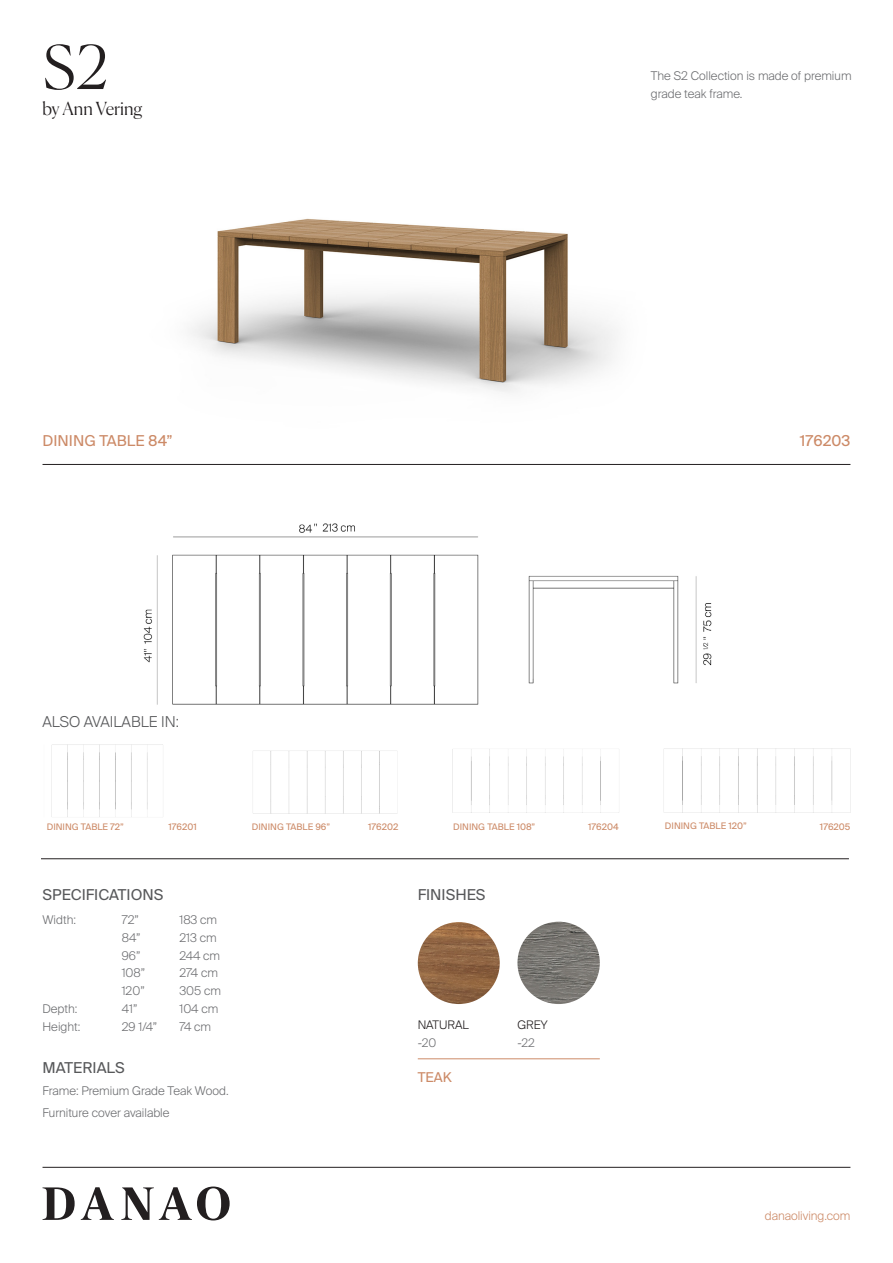
<style>
.page{position:relative;width:893px;height:1263px;background:#fff}
.page>*{position:absolute;margin:0;border:0;box-sizing:border-box;transform-origin:0 0}
.t1{font:300 60px "Canela";color:#231f20}
.t2{font:300 18px "Canela";color:#231f20}
.t3{font:15px "Suisse Intl";color:#57585a}
.t4{font:15px "Suisse Intl";color:#cc8a67}
.t5{font:300 15px "Suisse Intl";color:#57585a}
.t6{font:13.5px "Suisse Intl";color:#cc8a67}
.t7{font:300 12px/18px "Suisse Intl";color:#6c6d70}
.t8{font:300 12px "Suisse Intl";color:#cc8a67}
.t9{font:300 11.85px "Suisse Intl";color:#231f20}
.t10{font:300 11.85px "Suisse Intl";color:#6c6d70}
.t11{font:9px "Suisse Intl";color:#cc8a67}
</style>
<div class="page">
<svg style="left:43px;top:1187px;width:32px;height:33px"></svg>
<svg style="left:81px;top:1187px;width:33px;height:33px"></svg>
<svg style="left:121px;top:1186px;width:109px;height:34px"></svg>
<hr style="left:43px;top:1167px;width:807px;height:1px;background:#231f20">
<hr style="left:43px;top:464px;width:807px;height:1px;background:#231f20">
<hr style="left:41px;top:858px;width:808px;height:1px;background:#231f20">
<img style="left:143px;top:523px;width:569px;height:182px">
<img style="left:190px;top:218px;width:426px;height:175px">
<img style="left:452px;top:749px;width:167px;height:64px">
<img style="left:253px;top:750px;width:145px;height:64px">
<img style="left:663px;top:748px;width:188px;height:65px">
<img style="left:418px;top:922px;width:82px;height:82px;border-radius:41px">
<img style="left:517px;top:922px;width:83px;height:82px;border-radius:41px">
<hr style="left:418px;top:1058px;width:182px;height:1px;background:#cc8a67">
<h1 class="t1" style="left:43px;top:20px;width:66px">S2</h1>
<h2 class="t2" style="left:43px;top:94px;width:101px">by Ann Vering</h2>
<p class="t7" style="left:651px;top:66px;width:202px">The S2 Collection is made of premium grade teak frame.</p>
<p class="t4" style="left:43px;top:432px;width:132px">DINING TABLE 84”</p>
<p class="t4" style="left:800px;top:432px;width:52px">176203</p>
<p class="t5" style="left:43px;top:713px;width:138px">ALSO AVAILABLE IN:</p>
<p class="t11" style="left:47px;top:821px;width:79px">DINING TABLE 72”</p>
<p class="t11" style="left:252px;top:821px;width:80px">DINING TABLE 96”</p>
<p class="t11" style="left:453px;top:821px;width:84px">DINING TABLE 108”</p>
<p class="t11" style="left:665px;top:820px;width:83px">DINING TABLE 120”</p>
<p class="t11" style="left:168px;top:821px;width:30px">176201</p>
<p class="t11" style="left:368px;top:821px;width:32px">176202</p>
<p class="t11" style="left:588px;top:821px;width:32px">176204</p>
<p class="t11" style="left:820px;top:821px;width:32px">176205</p>
<p class="t3" style="left:43px;top:886px;width:122px">SPECIFICATIONS</p>
<p class="t7" style="left:43px;top:911px;width:35px">Width:</p>
<p class="t7" style="left:122px;top:911px;width:19px">72”</p>
<p class="t7" style="left:179px;top:911px;width:39px">183 cm</p>
<p class="t7" style="left:122px;top:928px;width:20px">84”</p>
<p class="t7" style="left:179px;top:928px;width:39px">213 cm</p>
<p class="t7" style="left:122px;top:946px;width:20px">96”</p>
<p class="t7" style="left:179px;top:946px;width:42px">244 cm</p>
<p class="t7" style="left:122px;top:964px;width:25px">108”</p>
<p class="t7" style="left:179px;top:964px;width:40px">274 cm</p>
<p class="t7" style="left:122px;top:982px;width:25px">120”</p>
<p class="t7" style="left:179px;top:982px;width:43px">305 cm</p>
<p class="t7" style="left:43px;top:1000px;width:36px">Depth:</p>
<p class="t7" style="left:122px;top:1000px;width:17px">41”</p>
<p class="t7" style="left:179px;top:1000px;width:40px">104 cm</p>
<p class="t7" style="left:43px;top:1018px;width:39px">Height:</p>
<p class="t7" style="left:122px;top:1018px;width:37px">29 1/4”</p>
<p class="t7" style="left:179px;top:1018px;width:33px">74 cm</p>
<p class="t3" style="left:43px;top:1059px;width:84px">MATERIALS</p>
<p class="t7" style="left:43px;top:1080px;width:188px;line-height:22.2px">Frame: Premium Grade Teak Wood.<br>Furniture cover available</p>
<p class="t3" style="left:418px;top:886px;width:69px">FINISHES</p>
<p class="t9" style="left:418px;top:1017px;width:53px">NATURAL</p>
<p class="t10" style="left:418px;top:1035px;width:20px">-20</p>
<p class="t6" style="left:418px;top:1069px;width:36px">TEAK</p>
<p class="t9" style="left:517px;top:1017px;width:32px">GREY</p>
<p class="t10" style="left:517px;top:1035px;width:19px">-22</p>
<p class="t8" style="left:765px;top:1209px;width:87px">danaoliving.com</p>
</div>
